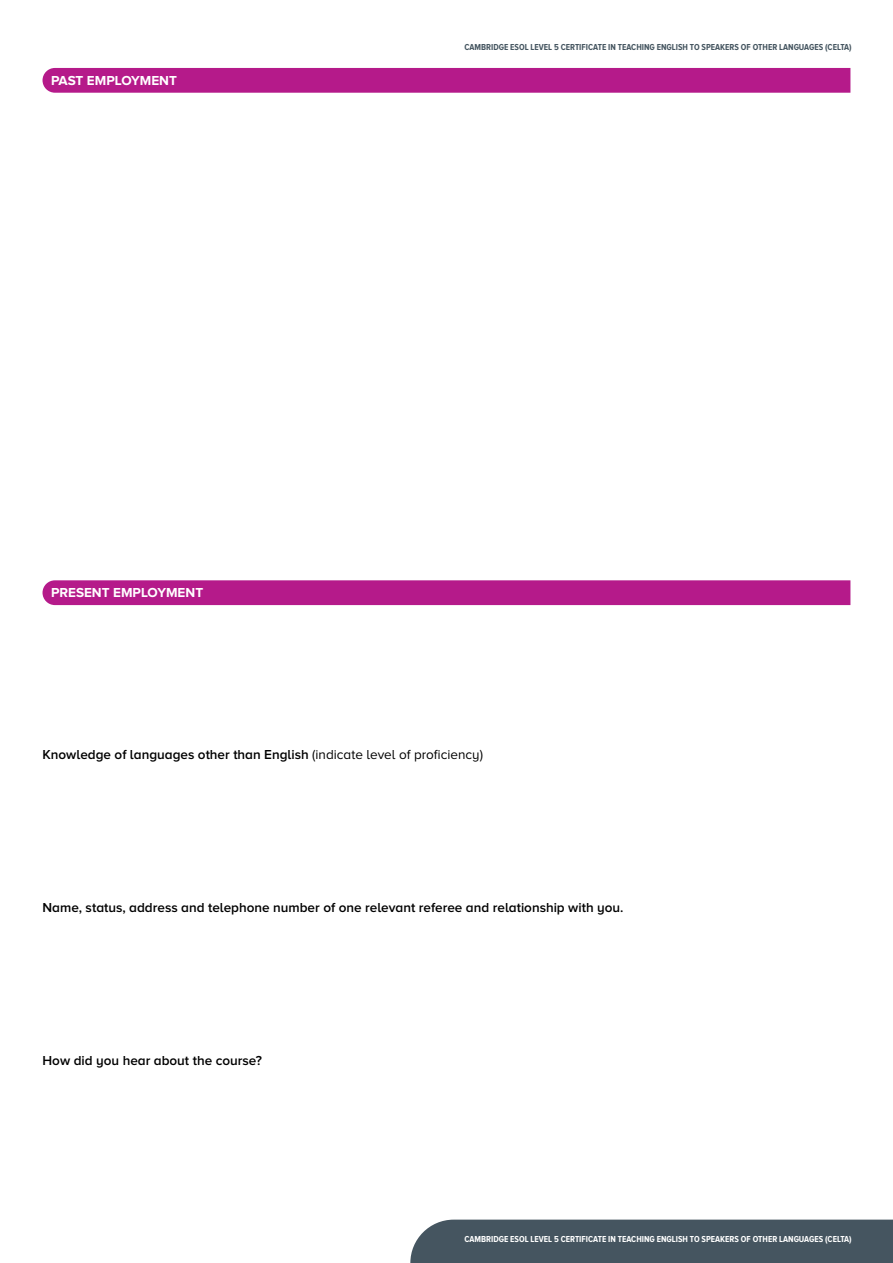
<style>
.page{position:relative;width:893px;height:1263px;background:#fff}
.page>*{position:absolute;margin:0;border:0;box-sizing:border-box;transform-origin:0 0}
.t1{font:600 13.5px "Proxima Nova A";color:#000}
.t2{font:700 13.5px "Proxima Nova A";color:#fff}
.t3{font:700 9px "Proxima Nova A Cond";color:#fff}
.t4{font:700 9px "Proxima Nova A Cond";color:#455560}
.s1{font-weight:400}
</style>
<div class="page">
<div style="left:43px;top:580px;width:807px;height:25px;background:#b51a8a"></div>
<div style="left:43px;top:68px;width:807px;height:25px;background:#b51a8a"></div>
<div style="left:410px;top:1219px;width:483px;height:44px;background:#455560"></div>
<p class="t2" style="left:51px;top:73px;width:127px">PAST EMPLOYMENT</p>
<p class="t2" style="left:51px;top:585px;width:154px">PRESENT EMPLOYMENT</p>
<p class="t4" style="left:464px;top:42px;width:389px">CAMBRIDGE ESOL LEVEL 5 CERTIFICATE IN TEACHING ENGLISH TO SPEAKERS OF OTHER LANGUAGES (CELTA)</p>
<p class="t1" style="left:43px;top:747px;width:442px">Knowledge of languages other than English <span class="s1">(indicate level of proficiency)</span></p>
<p class="t1" style="left:43px;top:900px;width:582px">Name, status, address and telephone number of one relevant referee and relationship with you.</p>
<p class="t1" style="left:43px;top:1053px;width:221px">How did you hear about the course?</p>
<p class="t3" style="left:464px;top:1234px;width:389px">CAMBRIDGE ESOL LEVEL 5 CERTIFICATE IN TEACHING ENGLISH TO SPEAKERS OF OTHER LANGUAGES (CELTA)</p>
</div>
